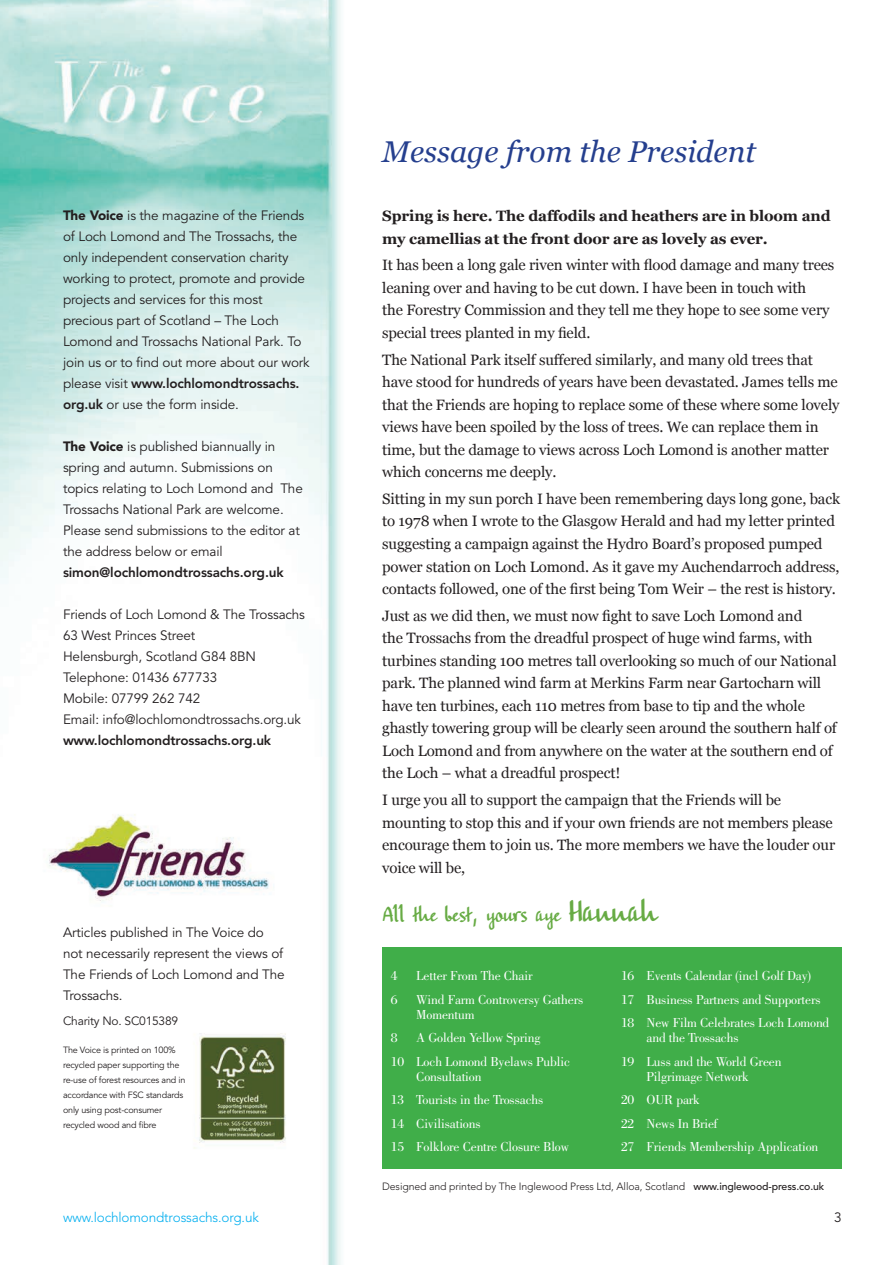
<style>
.page{position:relative;width:895px;height:1265px;background:#fff}
.page>*{position:absolute;margin:0;border:0;box-sizing:border-box;transform-origin:0 0}
.t1{font:italic 30px "Georgia";color:#253f8e}
.t2{font:21px "PT Script Rainbow";letter-spacing:-.01em;color:#67ab44}
.t3{font:15px/22.5px "Georgia";letter-spacing:-.01em;color:#231f20}
.t4{font:700 15px/22.5px "Georgia";letter-spacing:-.01em;color:#231f20}
.t5{font:13.5px/21px "Avenir";letter-spacing:-.01em;color:#231f20}
.t6{font:13.5px/23.5px "Bodoni";letter-spacing:-.01em;color:#fff}
.t7{font:800 13.5px "Avenir";letter-spacing:-.01em;color:#231f20}
.t8{font:300 13.5px "Avenir";letter-spacing:-.01em;color:#00aeef}
.t9{font:12px "Avenir";letter-spacing:-.02em;color:#231f20}
.t10{font:300 10.5px "Avenir";letter-spacing:-.01em;color:#231f20}
.t11{font:9px/15px "Avenir";letter-spacing:-.02em;color:#231f20}
.s1{font-weight:900}
.s2{font-weight:800}
.s3{font-size:30px}
.s4{font-weight:500}
</style>
<div class="page">
<img style="left:0;top:0;width:842px;height:1264px">
<div style="left:382px;top:947px;width:459px;height:221px;background:#40ae49"></div>
<p class="t5" style="left:63px;top:205px;width:248px"><span class="s1">The Voice</span> is the magazine of the Friends of Loch Lomond and The Trossachs, the only independent conservation charity working to protect, promote and provide projects and services for this most precious part of Scotland – The Loch Lomond and Trossachs National Park. To join us or to find out more about our work please visit <span class="s2">www.lochlomondtrossachs. org.uk</span> or use the form inside.</p>
<p class="t5" style="left:63px;top:436px;width:241px"><span class="s1">The Voice</span> is published biannually in spring and autumn. Submissions on topics relating to Loch Lomond and The Trossachs National Park are welcome.<br>Please send submissions to the editor at the address below or email</p>
<p class="t7" style="left:63px;top:564px;width:222px">simon@lochlomondtrossachs.org.uk</p>
<p class="t5" style="left:63px;top:604px;width:243px">Friends of Loch Lomond &amp; The Trossachs<br>63 West Princes Street<br>Helensburgh, Scotland G84 8BN<br>Telephone: 01436 677733<br>Mobile: 07799 262 742<br>Email: info@lochlomondtrossachs.org.uk</p>
<p class="t7" style="left:63px;top:732px;width:210px">www.lochlomondtrossachs.org.uk</p>
<p class="t5" style="left:63px;top:922px;width:223px">Articles published in The Voice do not necessarily represent the views of<br>The Friends of Loch Lomond and The<br>Trossachs.</p>
<p class="t9" style="left:63px;top:1014px;width:117px">Charity No. SC015389</p>
<p class="t11" style="left:63px;top:1042px;width:124px">The Voice is printed on 100% recycled paper supporting the re-use of forest resources and in accordance with FSC standards only using post-consumer recycled wood and fibre</p>
<h1 class="t1" style="left:382px;top:135px;width:375px">Message from the President</h1>
<p class="t4" style="left:382px;top:205px;width:450px">Spring is here. The daffodils and heathers are in bloom and my camellias at the front door are as lovely as ever.</p>
<p class="t3" style="left:382px;top:254px;width:453px">It has been a long gale riven winter with flood damage and many trees leaning over and having to be cut down. I have been in touch with<br>the Forestry Commission and they tell me they hope to see some very special trees planted in my field.</p>
<p class="t3" style="left:382px;top:348px;width:458px">The National Park itself suffered similarly, and many old trees that have stood for hundreds of years have been devastated. James tells me that the Friends are hoping to replace some of these where some lovely views have been spoiled by the loss of trees. We can replace them in time, but the damage to views across Loch Lomond is another matter which concerns me deeply.</p>
<p class="t3" style="left:382px;top:487px;width:459px">Sitting in my sun porch I have been remembering days long gone, back to 1978 when I wrote to the Glasgow Herald and had my letter printed suggesting a campaign against the Hydro Board’s proposed pumped power station on Loch Lomond. As it gave my Auchendarroch address, contacts followed, one of the first being Tom Weir – the rest is history.</p>
<p class="t3" style="left:382px;top:604px;width:456px">Just as we did then, we must now fight to save Loch Lomond and<br>the Trossachs from the dreadful prospect of huge wind farms, with turbines standing 100 metres tall overlooking so much of our National park. The planned wind farm at Merkins Farm near Gartocharn will have ten turbines, each 110 metres from base to tip and the whole ghastly towering group will be clearly seen around the southern half of Loch Lomond and from anywhere on the water at the southern end of the Loch – what a dreadful prospect!</p>
<p class="t3" style="left:382px;top:788px;width:454px">I urge you all to support the campaign that the Friends will be mounting to stop this and if your own friends are not members please encourage them to join us. The more members we have the louder our voice will be,</p>
<h2 class="t2" style="left:382px;top:898px;width:277px">All the best, yours aye <span class="s3">Hannah</span></h2>
<p class="t6" style="left:390px;top:964px;width:8px">4</p>
<p class="t6" style="left:416px;top:964px;width:118px">Letter From The Chair</p>
<p class="t6" style="left:390px;top:987px;width:8px">6</p>
<p class="t6" style="left:416px;top:991px;width:168px;line-height:15px">Wind Farm Controversy Gathers<br>Momentum</p>
<p class="t6" style="left:390px;top:1026px;width:8px">8</p>
<p class="t6" style="left:390px;top:1026px;width:181px;text-align:center">A Golden Yellow Spring<br>10 Loch Lomond Byelaws Public</p>
<p class="t6" style="left:390px;top:1064px;width:180px;text-indent:26px">Consultation<br>13 Tourists in the Trossachs<br>14 Civilisations<br>15 Folklore Centre Closure Blow</p>
<p class="t6" style="left:620px;top:964px;width:210px">16 Events Calendar (incl Golf Day)<br>17 Business Partners and Supporters<br>18 New Film Celebrates Loch Lomond</p>
<p class="t6" style="left:620px;top:1026px;width:162px;text-indent:26px">and the Trossachs<br>19 Luss and the World Green</p>
<p class="t6" style="left:620px;top:1064px;width:199px;text-indent:26px">Pilgrimage Network<br>20 OUR park<br>22 News In Brief<br>27 Friends Membership Application</p>
<p class="t10" style="left:382px;top:1179px;width:443px">Designed and printed by The Inglewood Press Ltd, Alloa, Scotland <span class="s4">www.inglewood-press.co.uk</span></p>
<p class="t8" style="left:63px;top:1209px;width:197px">www.lochlomondtrossachs.org.uk</p>
<p class="t5" style="left:834px;top:1207px;width:9px">3</p>
</div>
